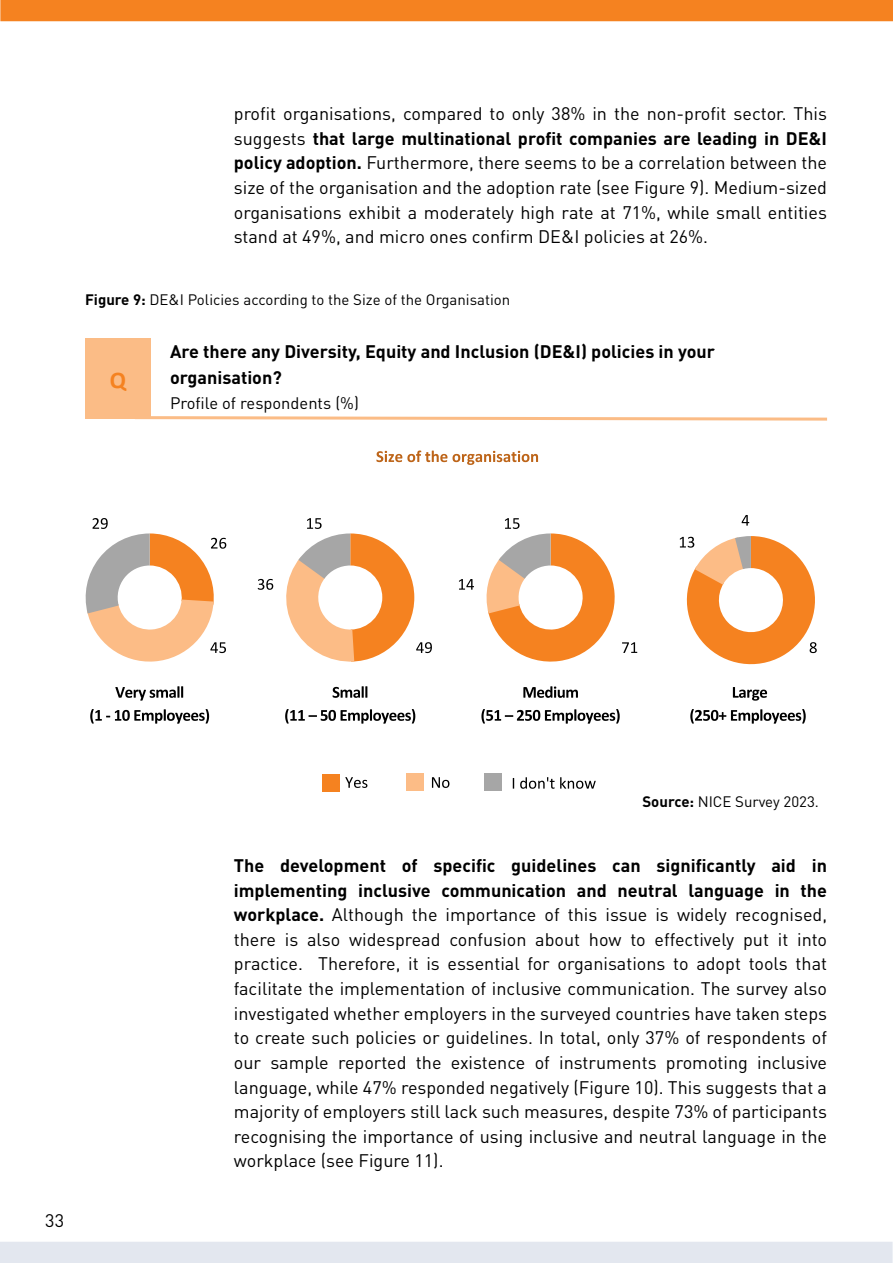
<style>
.page{position:relative;width:893px;height:1263px;background:#fff}
.page>*{position:absolute;margin:0;border:0;box-sizing:border-box;transform-origin:0 0}
.t1{font:700 24px "Calibri";color:#f58220}
.t2{font:18px/24.6px "DIN Pro";color:#000;text-align:justify}
.t3{font:700 18px/25.5px "DIN Pro";color:#000}
.t4{font:16.5px "DIN Pro";color:#000}
.t5{font:15px "DIN Pro";color:#000}
.s1{font-weight:700}
</style>
<div class="page">
<div style="left:1px;top:1px;width:891px;height:20px;background:#f58220"></div>
<div style="left:0;top:0;width:893px;height:21px;border:2px solid #f58220"></div>
<div style="left:1px;top:1242px;width:891px;height:20px;background:#e3e7ef"></div>
<div style="left:0;top:1242px;width:893px;height:21px;border:2px solid #e3e7ef"></div>
<svg style="left:488px;top:533px;width:127px;height:129px;fill:#f58220"></svg>
<svg style="left:487px;top:557px;width:39px;height:56px;fill:#fcbc86"></svg>
<svg style="left:499px;top:533px;width:52px;height:46px;fill:#a6a6a6"></svg>
<svg style="left:350px;top:533px;width:64px;height:128px;fill:#f58220"></svg>
<svg style="left:286px;top:557px;width:68px;height:105px;fill:#fcbc86"></svg>
<svg style="left:298px;top:533px;width:52px;height:46px;fill:#a6a6a6"></svg>
<svg style="left:333px;top:686px;width:34px;height:12px"></svg>
<svg style="left:285px;top:709px;width:130px;height:15px"></svg>
<svg style="left:733px;top:687px;width:34px;height:14px"></svg>
<svg style="left:690px;top:709px;width:116px;height:15px"></svg>
<svg style="left:687px;top:536px;width:128px;height:128px;fill:#f58220"></svg>
<svg style="left:695px;top:537px;width:49px;height:48px;fill:#fcbc86"></svg>
<svg style="left:735px;top:536px;width:16px;height:33px"></svg>
<svg style="left:523px;top:686px;width:55px;height:12px"></svg>
<svg style="left:481px;top:709px;width:139px;height:15px"></svg>
<svg style="left:376px;top:450px;width:162px;height:15px"></svg>
<svg style="left:150px;top:533px;width:64px;height:66px;fill:#f58220"></svg>
<svg style="left:87px;top:599px;width:127px;height:63px;fill:#fcbc86"></svg>
<svg style="left:86px;top:533px;width:64px;height:80px;fill:#a6a6a6"></svg>
<svg style="left:115px;top:686px;width:68px;height:15px"></svg>
<svg style="left:90px;top:709px;width:119px;height:15px"></svg>
<svg style="left:211px;top:538px;width:15px;height:11px"></svg>
<svg style="left:210px;top:642px;width:16px;height:11px"></svg>
<svg style="left:92px;top:518px;width:16px;height:11px"></svg>
<svg style="left:416px;top:642px;width:16px;height:11px"></svg>
<svg style="left:258px;top:579px;width:15px;height:11px"></svg>
<svg style="left:307px;top:518px;width:15px;height:11px"></svg>
<svg style="left:622px;top:642px;width:15px;height:11px"></svg>
<svg style="left:459px;top:579px;width:15px;height:11px"></svg>
<svg style="left:505px;top:518px;width:14px;height:11px"></svg>
<svg style="left:810px;top:642px;width:7px;height:11px"></svg>
<svg style="left:680px;top:537px;width:14px;height:11px"></svg>
<svg style="left:742px;top:515px;width:7px;height:11px"></svg>
<svg style="left:345px;top:777px;width:22px;height:11px"></svg>
<svg style="left:520px;top:777px;width:76px;height:12px"></svg>
<svg style="left:432px;top:777px;width:17px;height:11px"></svg>
<div style="left:484px;top:773px;width:17px;height:18px;background:#a6a6a6"></div>
<div style="left:322px;top:774px;width:18px;height:17px;background:#f58220"></div>
<div style="left:407px;top:773px;width:17px;height:18px;background:#fcbc86"></div>
<div style="left:85px;top:338px;width:66px;height:81px;background:#fbbc86"></div>
<svg style="left:135px;top:416px;width:692px;height:5px"></svg>
<p class="t2" style="left:234px;top:101px;width:595px">profit organisations, compared to only 38% in the non-profit sector. This suggests <span class="s1">that large multinational profit companies are leading in DE&amp;I policy adoption.</span> Furthermore, there seems to be a correlation between the size of the organisation and the adoption rate (see Figure 9). Medium-sized organisations exhibit a moderately high rate at 71%, while small entities stand at 49%, and micro ones confirm DE&amp;I policies at 26%.</p>
<p class="t5" style="left:85px;top:289px;width:427px"><span class="s1">Figure 9:</span> DE&amp;I Policies according to the Size of the Organisation</p>
<h1 class="t1" style="left:110px;top:363px;width:18px">Q</h1>
<p class="t3" style="left:170px;top:338px;width:546px">Are there any Diversity, Equity and Inclusion (DE&amp;I) policies in your organisation?</p>
<p class="t4" style="left:170px;top:392px;width:190px">Profile of respondents (%)</p>
<p class="t2" style="left:45px;top:1207px;width:20px">33</p>
<p class="t5" style="left:642px;top:792px;width:178px"><span class="s1">Source:</span> NICE Survey 2023.</p>
<p class="t2" style="left:234px;top:852px;width:595px"><span class="s1">The development of specific guidelines can significantly aid in implementing inclusive communication and neutral language in the workplace.</span> Although the importance of this issue is widely recognised, there is also widespread confusion about how to effectively put it into practice. Therefore, it is essential for organisations to adopt tools that facilitate the implementation of inclusive communication. The survey also investigated whether employers in the surveyed countries have taken steps to create such policies or guidelines. In total, only 37% of respondents of our sample reported the existence of instruments promoting inclusive language, while 47% responded negatively (Figure 10). This suggests that a majority of employers still lack such measures, despite 73% of participants recognising the importance of using inclusive and neutral language in the workplace (see Figure 11).</p>
</div>
